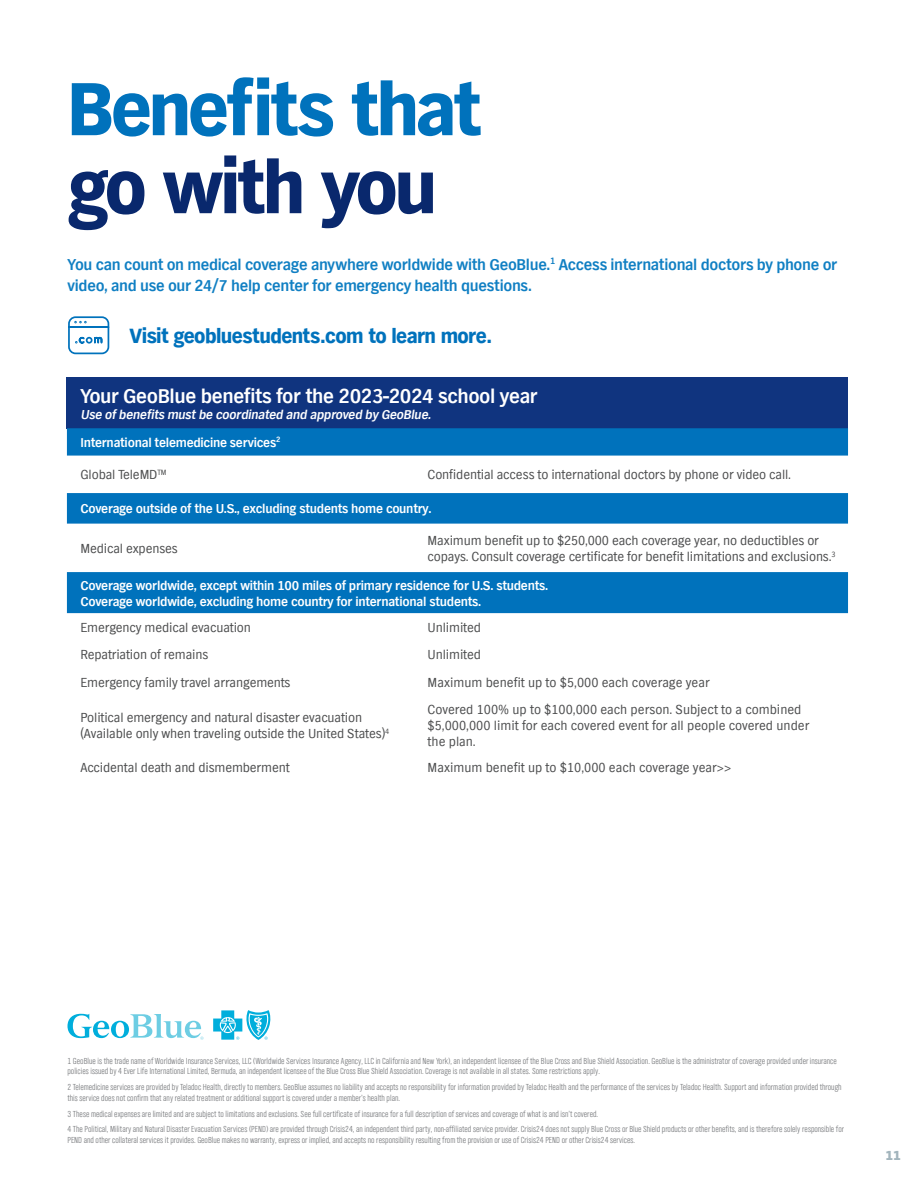
<style>
.page{position:relative;width:918px;height:1188px;background:#fff}
.page>*{position:absolute;margin:0;border:0;box-sizing:border-box;transform-origin:0 0}
.VP_Main_XXL_Headline{font:900 78px/78px "TV Nord EF";letter-spacing:-.045em;color:#0072bc}
.Body_copy{font:700 21px "TV Nord EF";letter-spacing:-.02em;color:#fff}
.VP_Subhead{font:900 21px "TV Nord EF";letter-spacing:-.03em;color:#0072bc}
.VP_Body_Copy{font:700 16.5px/21px "TV Nord EF";letter-spacing:-.02em;color:#107fc3}
.t1{font:13.5px/16.2px "TV Nord EF";letter-spacing:-.01em;color:#4b4c4d}
.Body_copy-2{font:700 13.5px/16.2px "TV Nord EF";letter-spacing:-.02em;color:#fff}
.Body_copy-3{font:italic 700 13.5px "TV Nord EF";color:#fff}
.t2{font:800 13.5px "TV Nord EF";color:#a3b5bd}
.VP_Legalese___Form_number{font:9px/10.5px "TV Nord EF Light Con";color:#76787b}
.s1{color:#09286d}
</style>
<div class="page">
<div style="left:67px;top:377px;width:781px;height:51px;background:#10347f"></div>
<svg style="left:67px;top:428px;width:781px;height:185px;fill:#0072bc"></svg>
<svg style="left:67px;top:1014px;width:136px;height:26px"></svg>
<svg style="left:213px;top:1010px;width:58px;height:30px"></svg>
<svg style="left:68px;top:316px;width:42px;height:39px"></svg>
<p class="VP_Main_XXL_Headline" style="left:68px;top:73px;width:416px">Benefits that <span class="s1">go with you</span></p>
<p class="VP_Body_Copy" style="left:68px;top:254px;width:771px">You can count on medical coverage anywhere worldwide with GeoBlue.<sup>1</sup> Access international doctors by phone or video, and use our 24/7 help center for emergency health questions.</p>
<p class="VP_Subhead" style="left:130px;top:324px;width:364px">Visit geobluestudents.com to learn more.</p>
<p class="Body_copy" style="left:80px;top:384px;width:459px">Your GeoBlue benefits for the 2023-2024 school year</p>
<p class="Body_copy-3" style="left:80px;top:407px;width:354px">Use ofbenefits mustbe coordinated and approved by GeoBlue.</p>
<p class="Body_copy-2" style="left:80px;top:435px;width:201px">International telemedicine services<sup>2</sup></p>
<p class="t1" style="left:80px;top:467px;width:88px">Global TeleMD<sup>TM</sup></p>
<p class="t1" style="left:428px;top:467px;width:365px">Confidential access to international doctors by phone or video call.</p>
<p class="Body_copy-2" style="left:80px;top:501px;width:353px">Coverage outside of the U.S., excluding students home country.</p>
<p class="t1" style="left:80px;top:541px;width:99px">Medical expenses</p>
<p class="t1" style="left:428px;top:533px;width:409px">Maximum benefit up to $250,000 each coverage year, no deductibles or copays. Consult coverage certificate for benefit limitations and exclusions.<sup>3</sup></p>
<p class="Body_copy-2" style="left:80px;top:577px;width:469px">Coverage worldwide, except within 100 miles of primary residence for U.S. students.<br>Coverage worldwide, excluding home country for international students.</p>
<p class="t1" style="left:80px;top:620px;width:172px">Emergency medical evacuation</p>
<p class="t1" style="left:428px;top:620px;width:55px">Unlimited</p>
<p class="t1" style="left:80px;top:647px;width:129px">Repatriation of remains</p>
<p class="t1" style="left:428px;top:647px;width:55px">Unlimited</p>
<p class="t1" style="left:80px;top:675px;width:212px">Emergency family travel arrangements</p>
<p class="t1" style="left:428px;top:675px;width:284px">Maximum benefit up to $5,000 each coverage year</p>
<p class="t1" style="left:80px;top:710px;width:283px">Political emergency and natural disaster evacuation</p>
<p class="t1" style="left:80px;top:726px;width:310px">(Available only when traveling outside the United States)<sup>4</sup></p>
<p class="t1" style="left:428px;top:702px;width:383px">Covered 100% up to $100,000 each person. Subject to a combined $5,000,000 limit for each covered event for all people covered under the plan.</p>
<p class="t1" style="left:80px;top:759px;width:211px">Accidental death and dismemberment</p>
<p class="t1" style="left:428px;top:759px;width:305px">Maximum benefit up to $10,000 each coverage year&gt;&gt;</p>
<p class="VP_Legalese___Form_number" style="left:68px;top:1056px;width:771px">1 GeoBlue is the trade name of Worldwide Insurance Services, LLC (Worldwide Services Insurance Agency, LLC in California and New York), an independent licensee of the Blue Cross and Blue Shield Association. GeoBlue is the administrator of coverage provided under insurance policies issued by 4 Ever Life International Limited, Bermuda, an independent licensee of the Blue Cross Blue Shield Association. Coverage is not available in all states. Some restrictions apply.</p>
<p class="VP_Legalese___Form_number" style="left:68px;top:1082px;width:776px">2 Telemedicine services are provided by Teladoc Health, directly to members. GeoBlue assumes no liability and accepts no responsibility for information provided by Teladoc Health and the performance of the services by Teladoc Health. Support and information provided through this service does not confirm that any related treatment or additional support is covered under a member’s health plan.</p>
<p class="VP_Legalese___Form_number" style="left:68px;top:1109px;width:532px">3 These medical expenses are limited and are subject to limitations and exclusions. See full certificate of insurance for a full description of services and coverage of what is and isn’t covered.</p>
<p class="VP_Legalese___Form_number" style="left:68px;top:1124px;width:778px">4 The Political, Military and Natural Disaster Evacuation Services (PEND) are provided through Crisis24, an independent third party, non-affiliated service provider. Crisis24 does not supply Blue Cross or Blue Shield products or other benefits, and is therefore solely responsible for<br>PEND and other collateral services it provides. GeoBlue makes no warranty, express or implied, and accepts no responsibility resulting from the provision or use of Crisis24 PEND or other Crisis24 services.</p>
<h3 class="t2" style="left:885px;top:1147px;width:17px">11</h3>
</div>
